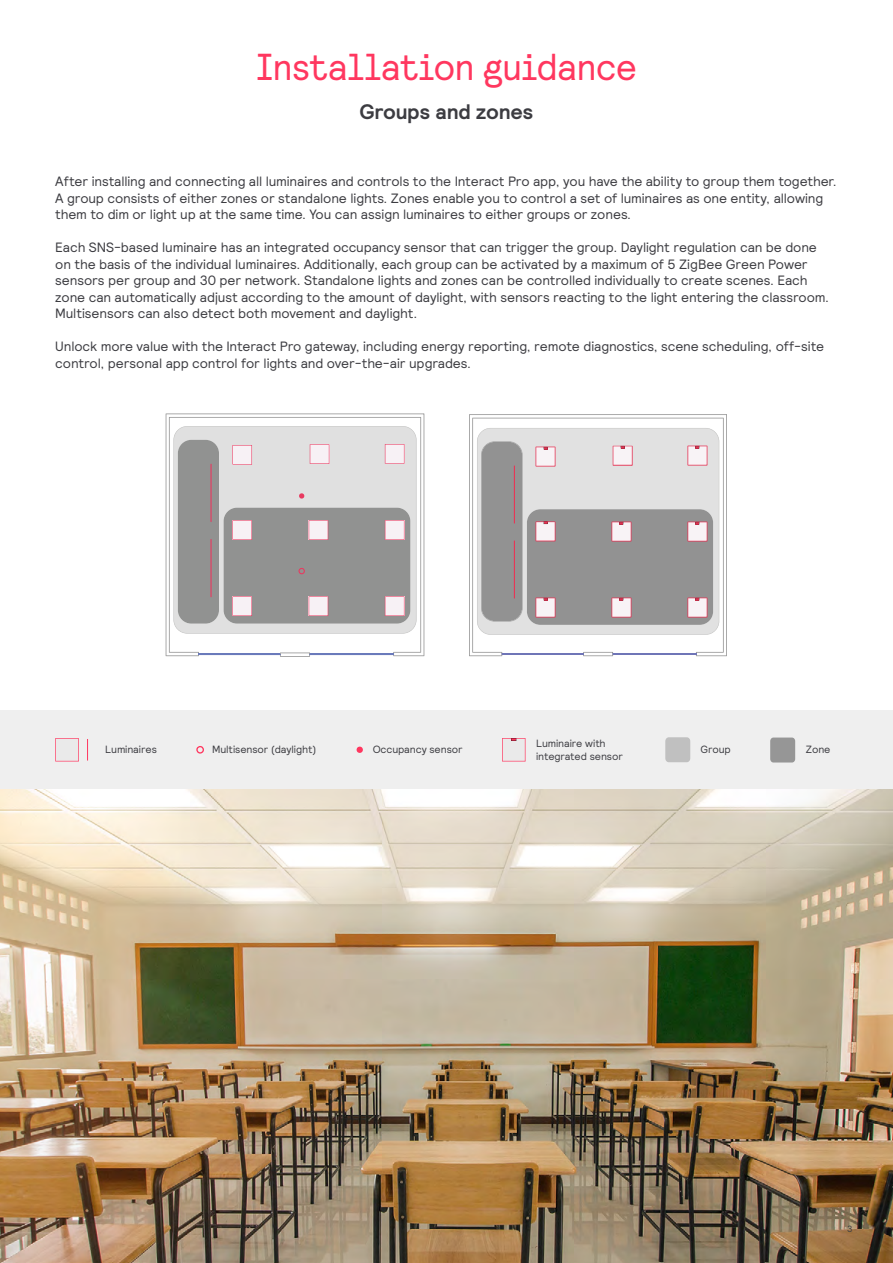
<style>
.page{position:relative;width:893px;height:1263px;background:#fff}
.page>*{position:absolute;margin:0;border:0;box-sizing:border-box;transform-origin:0 0}
.t1{font:37.5px "Signify Relative Faux";letter-spacing:-.005em;color:#ff375f}
.t2{font:700 21px "Signify Relative";letter-spacing:-.01em;color:#3c3c41}
.t3{font:13.5px/16.5px "Signify Relative";letter-spacing:-.01em;color:#3c3c41}
.t4{font:10.5px/12.6px "Signify Relative";letter-spacing:-.01em;color:#3c3c41}
.t5{font:9px "Signify Relative";color:#3c3c41}
</style>
<div class="page">
<div style="left:0;top:710px;width:893px;height:79px;background:#efefef"></div>
<img style="left:0;top:789px;width:893px;height:474px">
<svg style="left:196px;top:746px;width:8px;height:8px"></svg>
<svg style="left:356px;top:746px;width:7px;height:7px"></svg>
<div style="left:665px;top:737px;width:25px;height:25px;background:#c0c0c0;border:2px solid #c0c0c0;border-radius:3px"></div>
<div style="left:770px;top:737px;width:25px;height:25px;background:#969696;border-radius:3px"></div>
<svg style="left:502px;top:738px;width:23px;height:23px"></svg>
<svg style="left:55px;top:738px;width:24px;height:23px"></svg>
<svg style="left:87px;top:739px;width:1px;height:21px"></svg>
<svg style="left:469px;top:414px;width:258px;height:242px"></svg>
<hr style="left:612px;top:653px;width:85px;height:1px;background:#6f75b7">
<hr style="left:501px;top:653px;width:83px;height:1px;background:#6f75b7">
<hr style="left:501px;top:654px;width:83px;height:1px;background:#6f75b7">
<hr style="left:612px;top:654px;width:85px;height:1px;background:#6f75b7">
<div style="left:477px;top:428px;width:242px;height:207px;background:#e1e1e1"></div>
<div style="left:527px;top:509px;width:186px;height:116px;background:#929292;border-radius:13px"></div>
<svg style="left:481px;top:441px;width:42px;height:181px"></svg>
<hr style="left:514px;top:540px;width:1px;height:59px;background:#e83556">
<hr style="left:514px;top:465px;width:1px;height:59px;background:#e83556">
<svg style="left:688px;top:598px;width:19px;height:19px"></svg>
<svg style="left:688px;top:522px;width:19px;height:19px"></svg>
<svg style="left:612px;top:522px;width:19px;height:19px"></svg>
<svg style="left:612px;top:598px;width:19px;height:19px"></svg>
<svg style="left:688px;top:446px;width:19px;height:19px"></svg>
<svg style="left:613px;top:446px;width:19px;height:20px"></svg>
<svg style="left:536px;top:447px;width:19px;height:19px"></svg>
<svg style="left:536px;top:522px;width:19px;height:19px"></svg>
<svg style="left:536px;top:598px;width:19px;height:19px"></svg>
<svg style="left:166px;top:413px;width:258px;height:243px"></svg>
<svg style="left:280px;top:652px;width:30px;height:5px"></svg>
<hr style="left:198px;top:654px;width:83px;height:1px;background:#6a7abb">
<hr style="left:309px;top:654px;width:85px;height:1px;background:#6a7abb">
<h1 class="t1" style="left:256px;top:43px;width:382px">Installation guidance</h1>
<h2 class="t2" style="left:359px;top:97px;width:175px">Groups and zones</h2>
<p class="t3" style="left:55px;top:173px;width:783px">After installing and connecting all luminaires and controls to the Interact Pro app, you have the ability to group them together.<br>A group consists of either zones or standalone lights. Zones enable you to control a set of luminaires as one entity, allowing them to dim or light up at the same time. You can assign luminaires to either groups or zones.</p>
<p class="t3" style="left:55px;top:239px;width:775px">Each SNS-based luminaire has an integrated occupancy sensor that can trigger the group. Daylight regulation can be done on the basis of the individual luminaires. Additionally, each group can be activated by a maximum of 5 ZigBee Green Power sensors per group and 30 per network. Standalone lights and zones can be controlled individually to create scenes. Each zone can automatically adjust according to the amount of daylight, with sensors reacting to the light entering the classroom.<br>Multisensors can also detect both movement and daylight.</p>
<p class="t3" style="left:55px;top:338px;width:770px">Unlock more value with the Interact Pro gateway, including energy reporting, remote diagnostics, scene scheduling, off-site control, personal app control for lights and over-the-air upgrades.</p>
<p class="t4" style="left:105px;top:743px;width:53px">Luminaires</p>
<p class="t4" style="left:536px;top:737px;width:88px">Luminaire with integrated sensor</p>
<p class="t4" style="left:212px;top:743px;width:106px">Multisensor (daylight)</p>
<p class="t4" style="left:373px;top:743px;width:91px">Occupancy sensor</p>
<p class="t4" style="left:701px;top:743px;width:32px">Group</p>
<p class="t4" style="left:806px;top:743px;width:26px">Zone</p>
<p class="t5" style="left:847px;top:1223px;width:7px">3</p>
</div>
